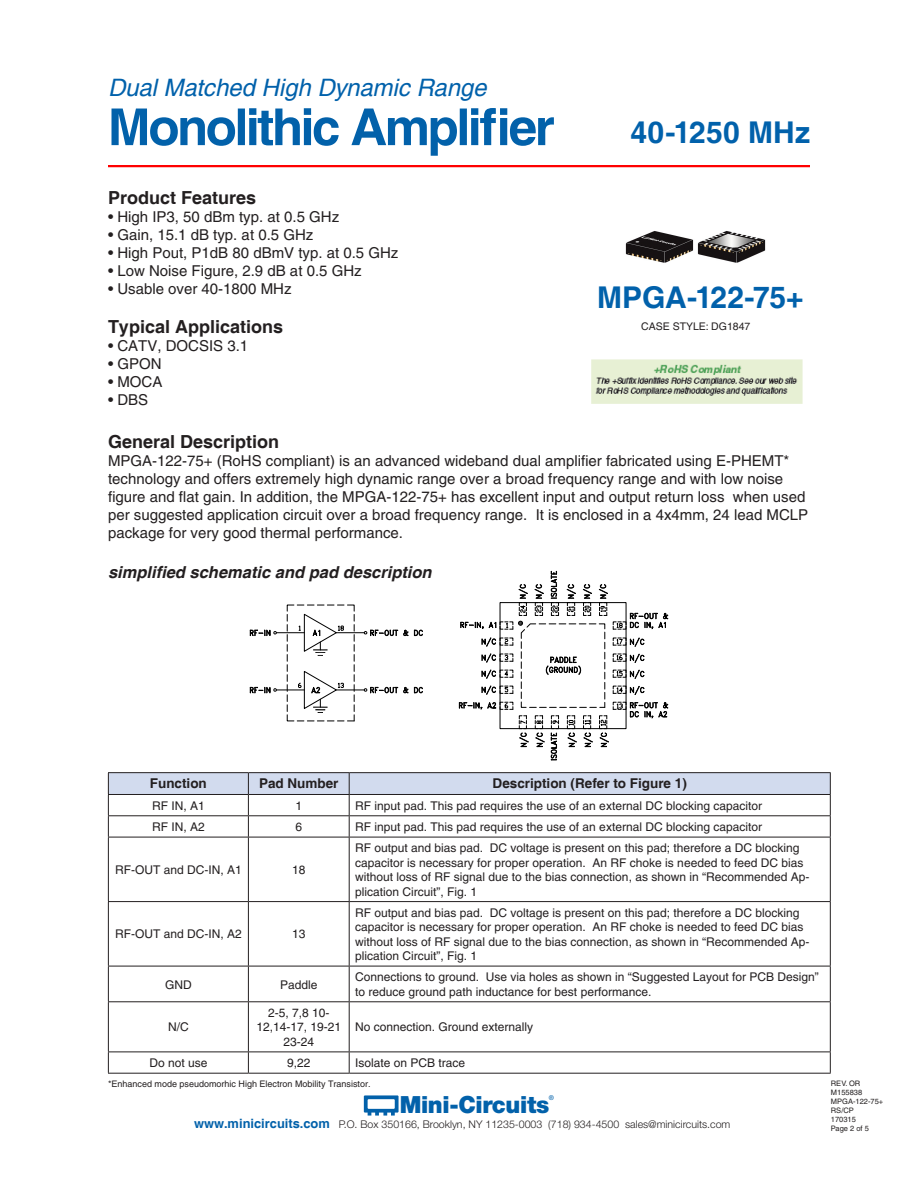
<style>
.page{position:relative;width:918px;height:1188px;background:#fff}
.page>*{position:absolute;margin:0;border:0;box-sizing:border-box;transform-origin:0 0}
.t1{font:700 51px "Helvetica";letter-spacing:-.05em;color:#0261aa}
.MODEL_NUMBER{font:700 30px "Helvetica";letter-spacing:.005em;color:#0161ab}
.MODEL_TYPE{font:italic 24px "Helvetica";letter-spacing:-.005em;color:#0161ab}
.t2{font:900 23.7px "Helvetica Neue";letter-spacing:-.015em;color:#0261aa}
.BODY_HEADLINE{font:700 18px "Helvetica";color:#231f20}
.SCHEMATIC___PIN{font:italic 700 16.5px "Helvetica";color:#231f20}
.FEAT___APPL{font:15px/18px "Helvetica";color:#231f20}
.t3{font:700 13.5px "Helvetica";color:#231f20}
.t4{font:12px/14.4px "Helvetica";color:#231f20}
.t5{font:300 10.65px "Helvetica Neue";color:#231f20}
.t6{font:10.5px "Helvetica";color:#231f20}
.NOTE_TEXT{font:9px "Helvetica";color:#231f20}
.t7{font:7.5px "Helvetica";color:#231f20}
.t8{font:500 6.6px "Helvetica Neue";color:#0261aa}
.s1{font-family:"Helvetica";font-weight:700;font-size:12.9px;color:#0261aa}
</style>
<div class="page">
<hr style="left:108px;top:165px;width:702px;height:2px;background:#f00">
<svg style="left:364px;top:1095px;width:35px;height:21px"></svg>
<svg style="left:459px;top:570px;width:210px;height:191px"></svg>
<svg style="left:249px;top:604px;width:174px;height:118px"></svg>
<hr style="left:108px;top:772px;width:140px;height:1px;background:#231f20">
<hr style="left:248px;top:772px;width:101px;height:1px;background:#231f20">
<hr style="left:349px;top:772px;width:482px;height:1px;background:#231f20">
<svg style="left:108px;top:773px;width:723px;height:64px"></svg>
<hr style="left:108px;top:837px;width:140px;height:1px;background:#231f20">
<hr style="left:108px;top:837px;width:1px;height:64px;background:#231f20">
<hr style="left:248px;top:837px;width:101px;height:1px;background:#231f20">
<hr style="left:248px;top:837px;width:1px;height:64px;background:#231f20">
<hr style="left:349px;top:837px;width:482px;height:1px;background:#231f20">
<hr style="left:349px;top:837px;width:1px;height:64px;background:#231f20">
<hr style="left:830px;top:837px;width:1px;height:64px;background:#231f20">
<hr style="left:108px;top:901px;width:140px;height:1px;background:#231f20">
<hr style="left:108px;top:902px;width:1px;height:64px;background:#231f20">
<hr style="left:248px;top:901px;width:101px;height:1px;background:#231f20">
<hr style="left:248px;top:902px;width:1px;height:64px;background:#231f20">
<hr style="left:349px;top:901px;width:482px;height:1px;background:#231f20">
<hr style="left:349px;top:902px;width:1px;height:64px;background:#231f20">
<hr style="left:830px;top:902px;width:1px;height:64px;background:#231f20">
<hr style="left:108px;top:966px;width:140px;height:1px;background:#231f20">
<hr style="left:108px;top:966px;width:1px;height:35px;background:#231f20">
<hr style="left:248px;top:966px;width:101px;height:1px;background:#231f20">
<hr style="left:248px;top:966px;width:1px;height:35px;background:#231f20">
<hr style="left:349px;top:966px;width:482px;height:1px;background:#231f20">
<hr style="left:349px;top:966px;width:1px;height:35px;background:#231f20">
<hr style="left:830px;top:966px;width:1px;height:35px;background:#231f20">
<hr style="left:108px;top:1001px;width:140px;height:1px;background:#231f20">
<hr style="left:108px;top:1002px;width:1px;height:50px;background:#231f20">
<hr style="left:248px;top:1001px;width:101px;height:1px;background:#231f20">
<hr style="left:248px;top:1002px;width:1px;height:50px;background:#231f20">
<hr style="left:349px;top:1001px;width:482px;height:1px;background:#231f20">
<hr style="left:349px;top:1002px;width:1px;height:50px;background:#231f20">
<hr style="left:830px;top:1002px;width:1px;height:50px;background:#231f20">
<hr style="left:108px;top:1052px;width:140px;height:1px;background:#231f20">
<svg style="left:108px;top:1052px;width:1px;height:21px"></svg>
<hr style="left:248px;top:1052px;width:101px;height:1px;background:#231f20">
<svg style="left:248px;top:1052px;width:1px;height:21px"></svg>
<hr style="left:349px;top:1052px;width:482px;height:1px;background:#231f20">
<svg style="left:349px;top:1052px;width:1px;height:21px"></svg>
<svg style="left:830px;top:1052px;width:1px;height:21px"></svg>
<hr style="left:108px;top:1073px;width:140px;height:1px;background:#231f20">
<hr style="left:248px;top:1073px;width:101px;height:1px;background:#231f20">
<hr style="left:349px;top:1073px;width:482px;height:1px;background:#231f20">
<img style="left:591px;top:359px;width:212px;height:45px">
<img style="left:625px;top:231px;width:141px;height:32px">
<p class="MODEL_TYPE" style="left:108px;top:74px;width:380px">Dual Matched High Dynamic Range</p>
<h1 class="t1" style="left:108px;top:96px;width:448px">Monolithic Amplifier</h1>
<p class="BODY_HEADLINE" style="left:108px;top:187px;width:150px">Product Features</p>
<p class="FEAT___APPL" style="left:108px;top:208px;width:233px">• High IP3, 50 dBm typ. at 0.5 GHz</p>
<p class="FEAT___APPL" style="left:108px;top:226px;width:207px">• Gain, 15.1 dB typ. at 0.5 GHz</p>
<p class="FEAT___APPL" style="left:108px;top:244px;width:292px">• High Pout, P1dB 80 dBmV typ. at 0.5 GHz</p>
<p class="FEAT___APPL" style="left:108px;top:262px;width:255px">• Low Noise Figure, 2.9 dB at 0.5 GHz</p>
<p class="FEAT___APPL" style="left:108px;top:280px;width:185px">• Usable over 40-1800 MHz</p>
<p class="BODY_HEADLINE" style="left:108px;top:316px;width:177px">Typical Applications</p>
<p class="FEAT___APPL" style="left:108px;top:337px;width:142px">• CATV, DOCSIS 3.1</p>
<p class="FEAT___APPL" style="left:108px;top:355px;width:55px">• GPON</p>
<p class="FEAT___APPL" style="left:108px;top:373px;width:56px">• MOCA</p>
<p class="FEAT___APPL" style="left:108px;top:391px;width:42px">• DBS</p>
<p class="MODEL_NUMBER" style="left:631px;top:114px;width:181px">40-1250 MHz</p>
<p class="MODEL_NUMBER" style="left:597px;top:279px;width:208px">MPGA-122-75+</p>
<p class="t6" style="left:641px;top:321px;width:111px">CASE STYLE: DG1847</p>
<p class="BODY_HEADLINE" style="left:108px;top:430px;width:173px">General Description</p>
<p class="FEAT___APPL" style="left:108px;top:451px;width:702px">MPGA-122-75+ (RoHS compliant) is an advanced wideband dual amplifier fabricated using E-PHEMT* technology and offers extremely high dynamic range over a broad frequency range and with low noise figure and flat gain. In addition, the MPGA-122-75+ has excellent input and output return loss when used per suggested application circuit over a broad frequency range. It is enclosed in a 4x4mm, 24 lead MCLP package for very good thermal performance.</p>
<p class="SCHEMATIC___PIN" style="left:108px;top:562px;width:325px">simplified schematic and pad description</p>
<p class="t3" style="left:150px;top:776px;width:58px">Function</p>
<p class="t3" style="left:259px;top:776px;width:81px">Pad Number</p>
<p class="t3" style="left:493px;top:776px;width:196px">Description (Refer to Figure 1)</p>
<p class="t4" style="left:152px;top:798px;width:54px">RF IN, A1</p>
<p class="t4" style="left:295px;top:798px;width:8px">1</p>
<p class="t4" style="left:355px;top:798px;width:408px">RF input pad. This pad requires the use of an external DC blocking capacitor</p>
<p class="t4" style="left:152px;top:820px;width:54px">RF IN, A2</p>
<p class="t4" style="left:295px;top:820px;width:8px">6</p>
<p class="t4" style="left:355px;top:820px;width:408px">RF input pad. This pad requires the use of an external DC blocking capacitor</p>
<p class="t4" style="left:115px;top:863px;width:128px">RF-OUT and DC-IN, A1</p>
<p class="t4" style="left:292px;top:863px;width:15px">18</p>
<p class="t4" style="left:355px;top:841px;width:456px">RF output and bias pad. DC voltage is present on this pad; therefore a DC blocking capacitor is necessary for proper operation. An RF choke is needed to feed DC bias without loss of RF signal due to the bias connection, as shown in “Recommended Ap&shy;plication Circuit”, Fig. 1</p>
<p class="t4" style="left:115px;top:927px;width:128px">RF-OUT and DC-IN, A2</p>
<p class="t4" style="left:292px;top:927px;width:15px">13</p>
<p class="t4" style="left:355px;top:905px;width:456px">RF output and bias pad. DC voltage is present on this pad; therefore a DC blocking capacitor is necessary for proper operation. An RF choke is needed to feed DC bias without loss of RF signal due to the bias connection, as shown in “Recommended Ap&shy;plication Circuit”, Fig. 1</p>
<p class="t4" style="left:165px;top:977px;width:28px">GND</p>
<p class="t4" style="left:280px;top:977px;width:39px">Paddle</p>
<p class="t4" style="left:355px;top:970px;width:465px">Connections to ground. Use via holes as shown in “Suggested Layout for PCB Design” to reduce ground path inductance for best performance.</p>
<p class="t4" style="left:168px;top:1020px;width:22px">N/C</p>
<p class="t4" style="left:256px;top:1006px;width:86px;text-align:center">2-5, 7,8 10-<br>12,14-17, 19-21<br>23-24</p>
<p class="t4" style="left:355px;top:1020px;width:180px">No connection. Ground externally</p>
<p class="t4" style="left:149px;top:1056px;width:60px">Do not use</p>
<p class="t4" style="left:287px;top:1056px;width:25px">9,22</p>
<p class="t4" style="left:355px;top:1056px;width:112px">Isolate on PCB trace</p>
<p class="NOTE_TEXT" style="left:108px;top:1079px;width:264px">*Enhanced mode pseudomorhic High Electron Mobility Transistor.</p>
<h3 class="t2" style="left:400px;top:1090px;width:151px">Mini-Circuits</h3>
<p class="t8" style="left:549px;top:1094px;width:7px">®</p>
<p class="t5" style="left:194px;top:1117px;width:538px"><span class="s1">www.minicircuits.com</span> P.O. Box 350166, Brooklyn, NY 11235-0003 (718) 934-4500 sales@minicircuits.com</p>
<p class="t7" style="left:831px;top:1079px;width:31px">REV. OR</p>
<p class="t7" style="left:831px;top:1088px;width:33px">M155838</p>
<p class="t7" style="left:831px;top:1097px;width:54px">MPGA-122-75+</p>
<p class="t7" style="left:831px;top:1106px;width:24px">RS/CP</p>
<p class="t7" style="left:831px;top:1115px;width:27px">170315</p>
<p class="t7" style="left:831px;top:1124px;width:40px">Page 2 of 5</p>
</div>
